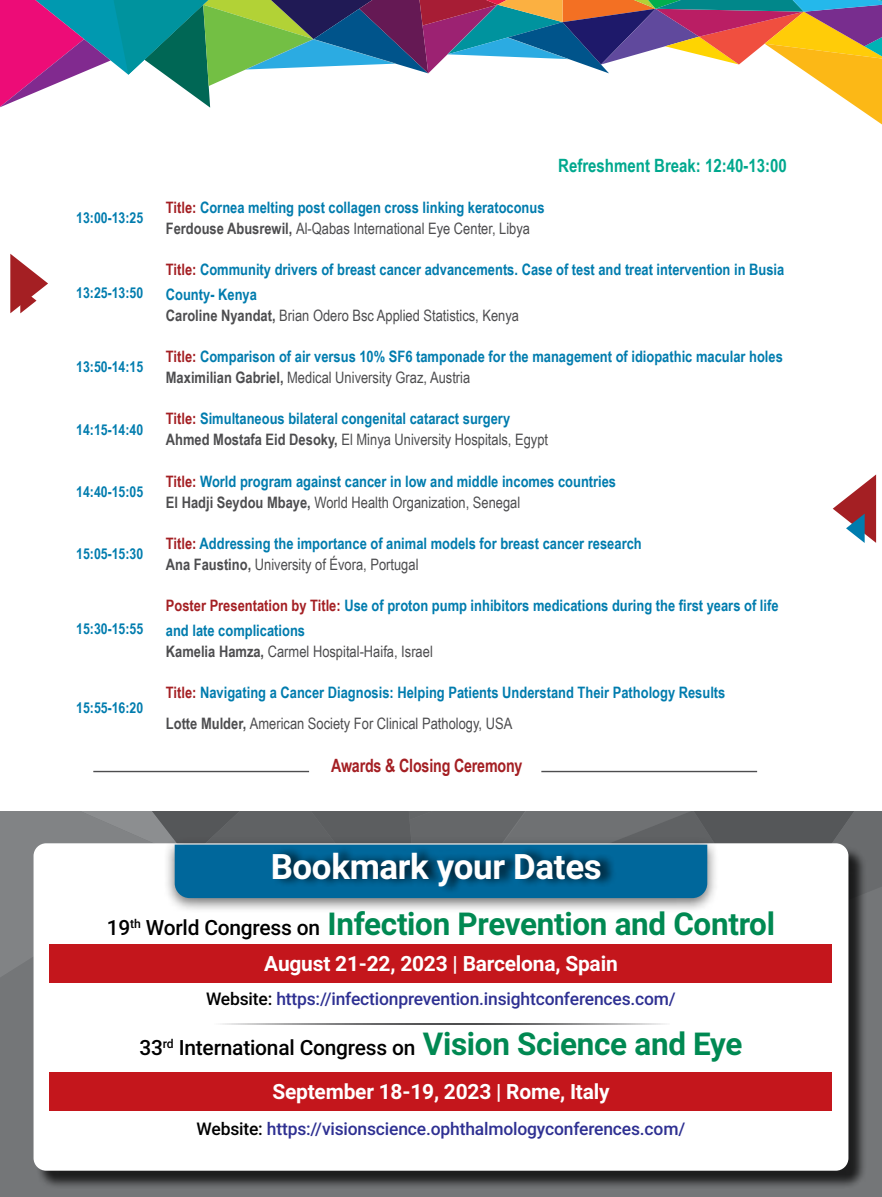
<style>
.page{position:relative;width:882px;height:1197px;background:#fff}
.page>*{position:absolute;margin:0;border:0;box-sizing:border-box;transform-origin:0 0}
.t1{font:700 35px "Roboto";letter-spacing:-.01em;color:#fff}
.t2{font:700 31.5px "Roboto";letter-spacing:-.01em;color:#008952}
.t3{font:700 21px "Roboto";letter-spacing:-.01em;color:#fff}
.t4{font:500 21px "Roboto";letter-spacing:-.01em;color:#000}
.t5{font:700 18.38px "Arial Narrow";color:#00a88e}
.t6{font:700 18.38px "Arial Narrow";letter-spacing:-.01em;color:#a41f23;scale:.95 1}
.t7{font:500 17.5px "Roboto";letter-spacing:-.01em;color:#2e3092}
.t8{font:700 15.75px/21px "Arial Narrow";color:#007cae}
.t9{font:15.75px "Arial Narrow";color:#4d4d4f}
.t10{font:700 15.05px "Arial Narrow";color:#007cae}
.s1{color:#a41f23}
.s2{color:#4d4d4f}
.s3{font-weight:400;color:#4d4d4f}
.s4{font-weight:700}
.s5{font-weight:500;font-size:21px;color:#000}
.s6{color:#000}
.s7{font-weight:700;font-size:31.5px;color:#008952}
</style>
<div class="page">
<svg style="left:0;top:0;width:882px;height:125px"></svg>
<svg style="left:833px;top:474px;width:43px;height:69px"></svg>
<svg style="left:10px;top:254px;width:38px;height:59px"></svg>
<hr style="left:93px;top:771px;width:216px;height:1px;background:#4d4d4f">
<hr style="left:541px;top:771px;width:216px;height:1px;background:#4d4d4f">
<div style="left:0;top:812px;width:882px;height:385px;background:#747678"></div>
<div style="left:36px;top:846px;width:832px;height:343px;background:#000;opacity:.75"></div>
<div style="left:34px;top:843px;width:814px;height:328px;background:#fff;border-radius:13px"></div>
<svg style="left:0;top:812px;width:882px;height:180px"></svg>
<div style="left:274px;top:846px;width:343px;height:49px;background:#000;opacity:.75"></div>
<div style="left:50px;top:944px;width:782px;height:39px;background:#c4161c"></div>
<div style="left:50px;top:1072px;width:782px;height:39px;background:#c4161c"></div>
<hr style="left:212px;top:1023px;width:458px;height:2px;background:#4d4d4f">
<p class="t10" style="left:76px;top:207px;width:68px">13:00-13:25</p>
<p class="t8" style="left:166px;top:196px;width:380px"><span class="s1">Title:</span> Cornea melting post collagen cross linking keratoconus<br><span class="s2">Ferdouse Abusrewil,</span> <span class="s3">Al-Qabas International Eye Center, Libya</span></p>
<p class="t5" style="left:558px;top:151px;width:230px">Refreshment Break: 12:40-13:00</p>
<p class="t10" style="left:76px;top:281px;width:68px">13:25-13:50</p>
<p class="t8" style="left:166px;top:256px;width:620px;line-height:24.8px"><span class="s1">Title:</span> Community drivers of breast cancer advancements. Case of test and treat intervention in Busia<br>County- Kenya</p>
<p class="t9" style="left:166px;top:304px;width:355px"><span class="s4">Caroline Nyandat,</span> Brian Odero Bsc Applied Statistics, Kenya</p>
<p class="t10" style="left:76px;top:356px;width:68px">13:50-14:15</p>
<p class="t8" style="left:166px;top:345px;width:619px"><span class="s1">Title:</span> Comparison of air versus 10% SF6 tamponade for the management of idiopathic macular holes<br><span class="s2">Maximilian Gabriel,</span> <span class="s3">Medical University Graz, Austria</span></p>
<p class="t10" style="left:76px;top:418px;width:68px">14:15-14:40</p>
<p class="t8" style="left:166px;top:408px;width:384px"><span class="s1">Title:</span> Simultaneous bilateral congenital cataract surgery<br><span class="s2">Ahmed Mostafa Eid Desoky,</span> <span class="s3">El Minya University Hospitals, Egypt</span></p>
<p class="t10" style="left:76px;top:480px;width:68px">14:40-15:05</p>
<p class="t8" style="left:166px;top:470px;width:452px"><span class="s1">Title:</span> World program against cancer in low and middle incomes countries<br><span class="s2">El Hadji Seydou Mbaye,</span> <span class="s3">World Health Organization, Senegal</span></p>
<p class="t10" style="left:76px;top:542px;width:68px">15:05-15:30</p>
<p class="t8" style="left:166px;top:532px;width:477px"><span class="s1">Title:</span> Addressing the importance of animal models for breast cancer research<br><span class="s2">Ana Faustino,</span> <span class="s3">University of Évora, Portugal</span></p>
<p class="t10" style="left:76px;top:617px;width:68px">15:30-15:55</p>
<p class="t10" style="left:76px;top:697px;width:68px">15:55-16:20</p>
<p class="t8" style="left:166px;top:592px;width:614px;line-height:24.8px"><span class="s1">Poster Presentation by Title:</span> Use of proton pump inhibitors medications during the first years of life and late complications</p>
<p class="t9" style="left:166px;top:640px;width:268px"><span class="s4">Kamelia Hamza,</span> Carmel Hospital-Haifa, Israel</p>
<p class="t8" style="left:166px;top:676px;width:561px;line-height:31px"><span class="s1">Title:</span> Navigating a Cancer Diagnosis: Helping Patients Understand Their Pathology Results<br><span class="s2">Lotte Mulder,</span> <span class="s3">American Society For Clinical Pathology, USA</span></p>
<p class="t6" style="left:331px;top:752px;width:203px">Awards &amp; Closing Ceremony</p>
<h1 class="t1" style="left:271px;top:842px;width:333px">Bookmark your Dates</h1>
<h2 class="t2" style="left:107px;top:902px;width:670px"><span class="s5">19</span><sup>th</sup> <span class="s5">World Congress on</span> Infection Prevention and Control</h2>
<h3 class="t3" style="left:264px;top:949px;width:355px">August 21-22, 2023 | Barcelona, Spain</h3>
<p class="t7" style="left:206px;top:987px;width:471px"><span class="s6">Website:</span> https://infectionprevention.insightconferences.com/</p>
<h3 class="t4" style="left:140px;top:1033px;width:604px">33<sup>rd</sup> International Congress on <span class="s7">Vision Science and Eye</span></h3>
<h3 class="t3" style="left:272px;top:1077px;width:339px">September 18-19, 2023 | Rome, Italy</h3>
<p class="t7" style="left:197px;top:1116px;width:490px"><span class="s6">Website:</span> https://visionscience.ophthalmologyconferences.com/</p>
</div>
